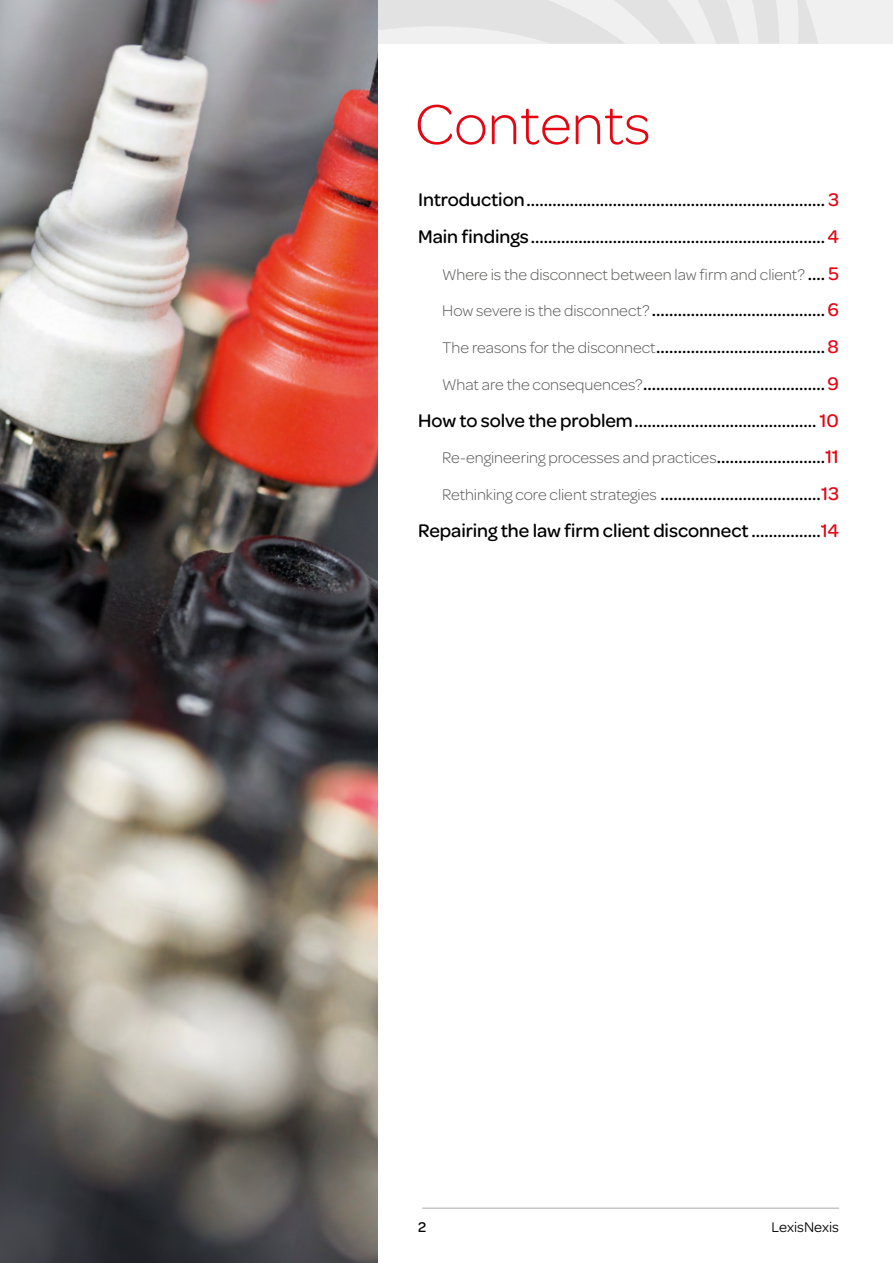
<style>
.page{position:relative;width:893px;height:1263px;background:#fff}
.page>*{position:absolute;margin:0;border:0;box-sizing:border-box;transform-origin:0 0}
.t1{font:300 60px "Omnes";color:#e30613}
.t2{font:500 19.5px/36.8px "Omnes";letter-spacing:-.005em;color:#000;text-align:right}
.t3{font:300 16.5px "Omnes";color:#575756}
.t4{font:15px "Omnes";color:#000}
.t5{font:500 15px "Omnes";color:#000}
.s1{color:#e30613}
.s2{font-weight:500;font-size:19.5px;color:#e30613}
.s3{font-weight:300;font-size:16.5px;color:#575756}
.s4{font-weight:500;font-size:19.5px;color:#000}
</style>
<div class="page">
<div style="left:0;top:0;width:893px;height:44px;background:#f0f0f0"></div>
<svg style="left:378px;top:0;width:440px;height:43px"></svg>
<img style="left:0;top:0;width:378px;height:1263px">
<hr style="left:422px;top:1207px;width:417px;height:2px;background:#c6c6c6">
<h1 class="t1" style="left:415px;top:91px;width:237px">Contents</h1>
<p class="t2" style="left:418px;top:181px;width:422px;text-align:left">Introduction..................................................................... <span class="s1">3<br></span>Main findings....................................................................<span class="s1">4</span></p>
<p class="t3" style="left:442px;top:265px;width:398px">Where is the disconnect between law firm and client? <span class="s2">5</span></p>
<p class="t2" style="left:418px;top:292px;width:422px"><span class="s3">How severe is the disconnect?</span> ........................................<span class="s1">6<br></span><span class="s3">The reasons for the disconnect</span>.......................................<span class="s1">8<br></span><span class="s3">What are the consequences?</span>..........................................<span class="s1">9<br></span>How to solve the problem.......................................... <span class="s1">10</span></p>
<p class="t3" style="left:442px;top:449px;width:398px">Re-engineering processes and practices<span class="s4">.........................</span><span class="s2">11</span></p>
<p class="t2" style="left:418px;top:475px;width:422px"><span class="s3">Rethinking core client strategies</span> .....................................<span class="s1">13<br></span>Repairing the law firm client disconnect................<span class="s1">14</span></p>
<p class="t5" style="left:418px;top:1219px;width:10px">2</p>
<p class="t4" style="left:771px;top:1219px;width:69px">LexisNexis</p>
</div>
